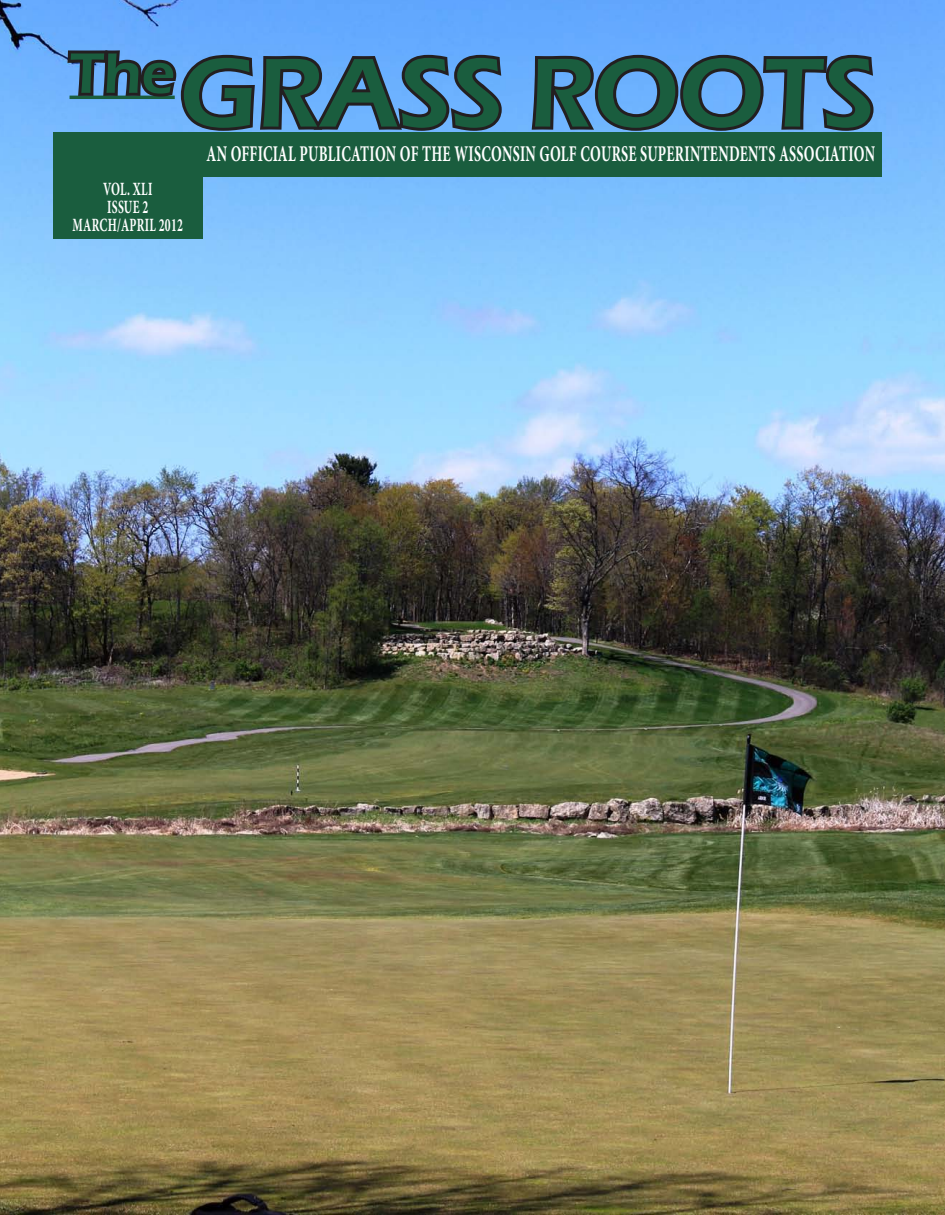
<style>
.page{position:relative;width:945px;height:1215px;background:#fff}
.page>*{position:absolute;margin:0;border:0;box-sizing:border-box;transform-origin:0 0}
.t1{font:600 101.4px "Eras ITC";color:#1a5d3e}
.t2{font:700 22.5px "Minion Pro";letter-spacing:.02em;color:#fff;scale:.62 1}
.t3{font:700 18.75px "Minion Pro";letter-spacing:.02em;color:#fff;scale:.62 1}
</style>
<div class="page">
<img style="left:0;top:0;width:945px;height:1215px">
<svg style="left:64px;top:47px;width:442px;height:85px;background:#527daf"></svg>
<svg style="left:528px;top:51px;width:350px;height:81px;background:#517aab"></svg>
<div style="left:53px;top:132px;width:828px;height:45px;background:#1a5d3e"></div>
<div style="left:53px;top:177px;width:149px;height:61px;background:#1a5d3e"></div>
<p class="t1" style="left:70px;top:35px;width:807px"><sup>The</sup>GRASS ROOTS</p>
<p class="t2" style="left:207px;top:138px;width:1080px">AN OFFICIAL PUBLICATION OF THE WISCONSIN GOLF COURSE SUPERINTENDENTS ASSOCIATION</p>
<p class="t3" style="left:103px;top:176px;width:81px">VOL. XLI</p>
<p class="t3" style="left:107px;top:194px;width:68px">ISSUE 2</p>
<p class="t3" style="left:73px;top:212px;width:179px">MARCH/APRIL 2012</p>
</div>
